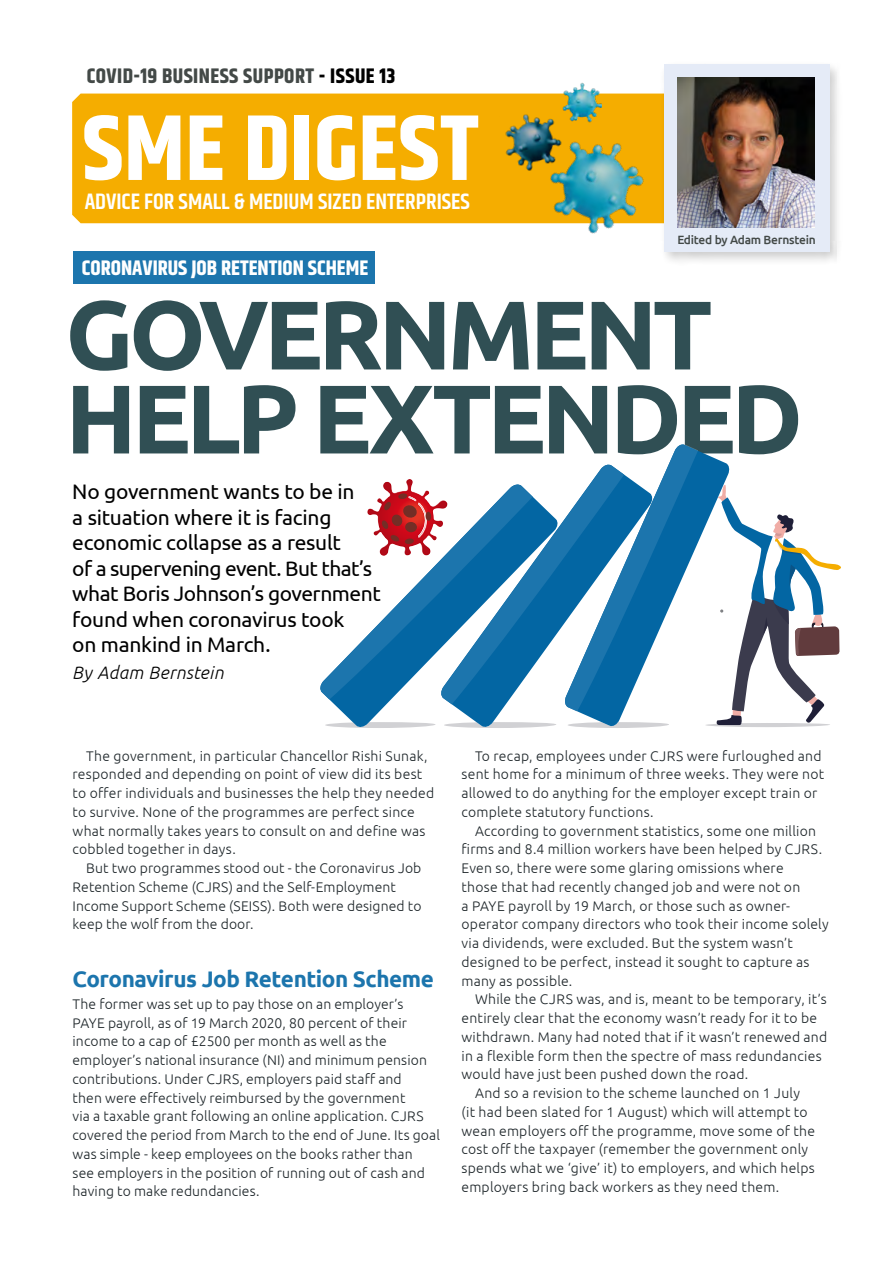
<style>
.page{position:relative;width:893px;height:1263px;background:#fff}
.page>*{position:absolute;margin:0;border:0;box-sizing:border-box;transform-origin:0 0}
.t1{font:700 97.5px/84px "Ubuntu";letter-spacing:-.05em;color:#304f54}
.t2{font:700 93px "Khand";letter-spacing:.01em;color:#fff}
.t3{font:600 22.5px "Khand";color:#fff}
.t4{font:700 22.5px "Ubuntu";letter-spacing:-.02em;color:#1c75ad}
.t5{font:21px/25.5px "Ubuntu";letter-spacing:-.015em;color:#000}
.t6{font:700 21px "Khand";letter-spacing:.02em;color:#434947}
.t7{font:700 21px "Khand";color:#fff}
.t8{font:italic 300 18px "Ubuntu";letter-spacing:.02em;color:#000}
.t9{font:300 13.95px/18.8px "Ubuntu";letter-spacing:.015em;color:#1d2529}
.t10{font:500 12px "Ubuntu";letter-spacing:-.02em;color:#434947}
.s1{color:#000}
</style>
<div class="page">
<div style="left:72px;top:94px;width:588px;height:129px;background:#f5ad00"></div>
<div style="left:660px;top:61px;width:184px;height:205px;background:#000;opacity:.2"></div>
<div style="left:664px;top:65px;width:165px;height:187px;background:#e5ebf7"></div>
<img style="left:677px;top:77px;width:138px;height:151px">
<img style="left:560px;top:82px;width:41px;height:34px">
<img style="left:500px;top:108px;width:66px;height:71px">
<div style="left:73px;top:251px;width:302px;height:33px;background:#1c75ad"></div>
<img style="left:526px;top:116px;width:136px;height:136px">
<hr style="left:705px;top:723px;width:125px;height:4px;background:#d1d1d4;border-radius:50%">
<svg style="left:653px;top:451px;width:77px;height:276px"></svg>
<svg style="left:568px;top:711px;width:85px;height:17px"></svg>
<svg style="left:325px;top:711px;width:231px;height:17px"></svg>
<svg style="left:320px;top:444px;width:378px;height:267px"></svg>
<svg style="left:715px;top:484px;width:126px;height:241px"></svg>
<h3 class="t6" style="left:87px;top:61px;width:310px">COVID-19 BUSINESS SUPPORT <span class="s1">- ISSUE 13</span></h3>
<h2 class="t2" style="left:82px;top:82px;width:398px">SME DIGEST</h2>
<h3 class="t3" style="left:85px;top:187px;width:387px">ADVICE FOR SMALL &amp; MEDIUM SIZED ENTERPRISES</h3>
<p class="t10" style="left:677px;top:232px;width:140px">Edited by Adam Bernstein</p>
<h3 class="t7" style="left:82px;top:253px;width:288px">CORONAVIRUS JOB RETENTION SCHEME</h3>
<h1 class="t1" style="left:65px;top:291px;width:739px">GOVERNMENT<br>HELP EXTENDED</h1>
<h3 class="t5" style="left:72px;top:478px;width:310px">No government wants to be in<br>a situation where it is facing economic collapse as a result<br>of a supervening event. But that’s what Boris Johnson’s government found when coronavirus took<br>on mankind in March.</h3>
<p class="t8" style="left:72px;top:662px;width:153px">By Adam Bernstein</p>
<p class="t9" style="left:73px;top:746px;width:363px;text-indent:14px">The government, in particular Chancellor Rishi Sunak, responded and depending on point of view did its best to offer individuals and businesses the help they needed to survive. None of the programmes are perfect since what normally takes years to consult on and define was cobbled together in days.</p>
<p class="t9" style="left:73px;top:858px;width:350px;text-indent:14px">But two programmes stood out - the Coronavirus Job Retention Scheme (CJRS) and the Self-Employment Income Support Scheme (SEISS). Both were designed to keep the wolf from the door.</p>
<h3 class="t4" style="left:73px;top:965px;width:363px">Coronavirus Job Retention Scheme</h3>
<p class="t9" style="left:73px;top:994px;width:369px">The former was set up to pay those on an employer’s<br>PAYE payroll, as of 19 March 2020, 80 percent of their income to a cap of £2500 per month as well as the employer’s national insurance (NI) and minimum pension contributions. Under CJRS, employers paid staff and<br>then were effectively reimbursed by the government<br>via a taxable grant following an online application. CJRS covered the period from March to the end of June. Its goal was simple - keep employees on the books rather than<br>see employers in the position of running out of cash and having to make redundancies.</p>
<p class="t9" style="left:461px;top:746px;width:364px;text-indent:14px">To recap, employees under CJRS were furloughed and sent home for a minimum of three weeks. They were not allowed to do anything for the employer except train or complete statutory functions.</p>
<p class="t9" style="left:461px;top:821px;width:369px;text-indent:14px">According to government statistics, some one million firms and 8.4 million workers have been helped by CJRS.<br>Even so, there were some glaring omissions where<br>those that had recently changed job and were not on<br>a PAYE payroll by 19 March, or those such as owner&shy;operator company directors who took their income solely via dividends, were excluded. But the system wasn’t designed to be perfect, instead it sought to capture as many as possible.</p>
<p class="t9" style="left:475px;top:990px;width:353px">While the CJRS was, and is, meant to be temporary, it’s</p>
<p class="t9" style="left:461px;top:1008px;width:357px">entirely clear that the economy wasn’t ready for it to be</p>
<p class="t9" style="left:461px;top:1027px;width:367px">withdrawn. Many had noted that if it wasn’t renewed and</p>
<p class="t9" style="left:461px;top:1046px;width:362px">in a flexible form then the spectre of mass redundancies</p>
<p class="t9" style="left:461px;top:1065px;width:288px">would have just been pushed down the road.</p>
<p class="t9" style="left:475px;top:1083px;width:326px">And so a revision to the scheme launched on 1 July</p>
<p class="t9" style="left:461px;top:1102px;width:348px">(it had been slated for 1 August) which will attempt to</p>
<p class="t9" style="left:461px;top:1121px;width:355px">wean employers off the programme, move some of the</p>
<p class="t9" style="left:461px;top:1140px;width:348px">cost off the taxpayer (remember the government only</p>
<p class="t9" style="left:461px;top:1158px;width:355px">spends what we ‘give’ it) to employers, and which helps</p>
<p class="t9" style="left:461px;top:1177px;width:319px">employers bring back workers as they need them.</p>
</div>
